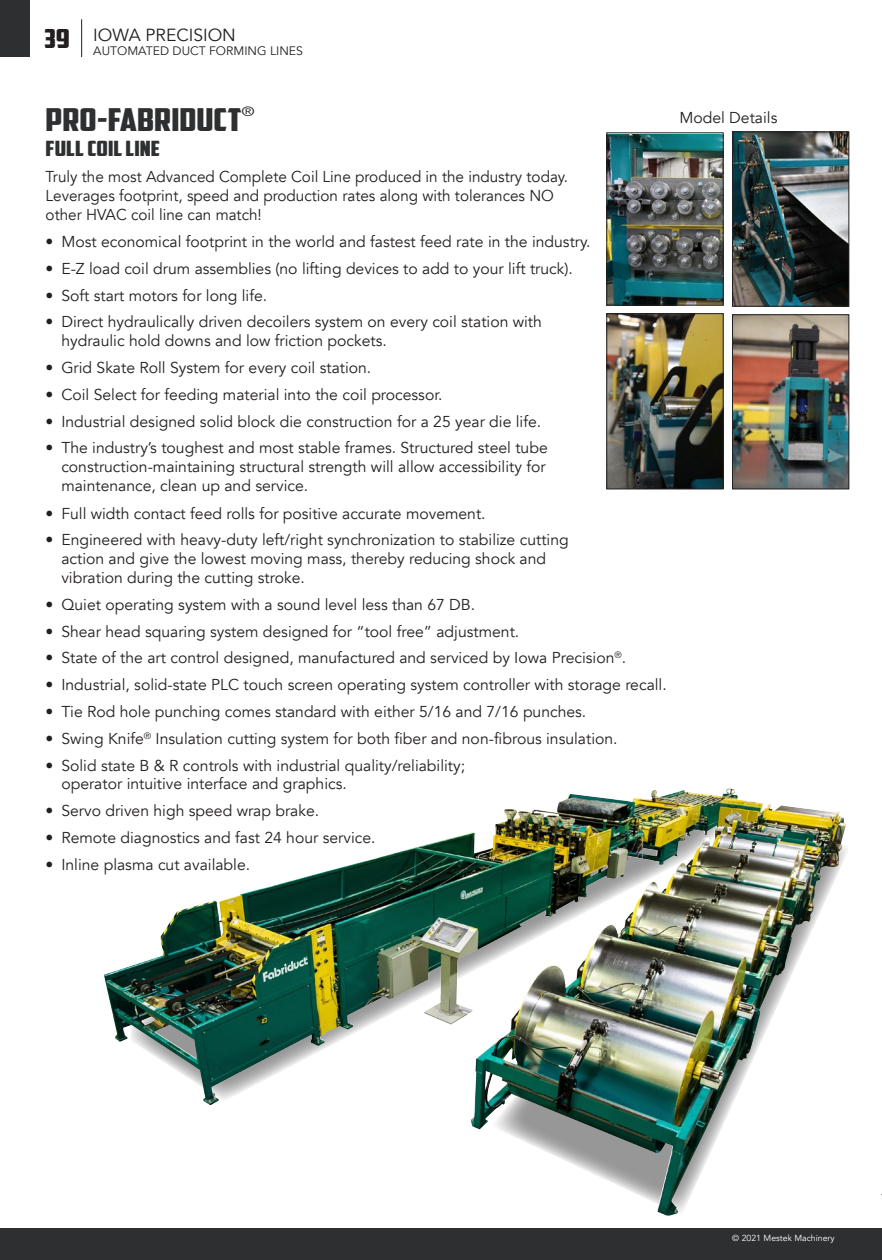
<style>
.page{position:relative;width:882px;height:1260px;background:#fff}
.page>*{position:absolute;margin:0;border:0;box-sizing:border-box;transform-origin:0 0}
.Engel_Product_Headli{font:31.5px "American Captain";color:#2e2f30;scale:1.25 1}
.Engel_Product_Headli-2{font:21px "American Captain";color:#2e2f30;scale:1.25 1}
.t1{font:17.5px "Avenir";color:#231f20}
.body_copy{font:15.75px/18.9px "Avenir";color:#231f20}
.Engel_Product_Headli-3{font:13.3px "American Captain";color:#2e2f30;scale:1.25 1}
.t2{font:12.25px "Avenir";color:#231f20}
.t3{font:8.75px "Avenir";color:#fff}
.s1{font-family:"American Captain";font-size:26.25px}
</style>
<div class="page">
<div style="left:0;top:1228px;width:882px;height:32px;background:#2e2f30"></div>
<div style="left:0;top:0;width:30px;height:57px;background:#2e2f30"></div>
<hr style="left:81px;top:19px;width:1px;height:38px;background:#231f20">
<img style="left:210px;top:799px;width:637px;height:417px">
<img style="left:608px;top:134px;width:114px;height:170px">
<div style="left:606px;top:132px;width:118px;height:174px;border:1px solid #231f20"></div>
<img style="left:608px;top:315px;width:114px;height:172px">
<div style="left:606px;top:313px;width:118px;height:176px;border:1px solid #231f20"></div>
<img style="left:734px;top:316px;width:113px;height:171px">
<div style="left:732px;top:314px;width:117px;height:175px;border:1px solid #231f20"></div>
<img style="left:734px;top:134px;width:113px;height:171px">
<div style="left:732px;top:132px;width:117px;height:175px;border:1px solid #231f20"></div>
<img style="left:104px;top:789px;width:623px;height:316px">
<p class="t1" style="left:44px;top:24px;width:193px"><span class="s1">39</span> IOWA PRECISION</p>
<p class="t2" style="left:93px;top:44px;width:211px">AUTOMATED DUCT FORMING LINES</p>
<p class="Engel_Product_Headli" style="left:46px;top:100px;width:158px">PRO-FABRIDUCT</p>
<p class="Engel_Product_Headli-3" style="left:242px;top:103px;width:12px">®</p>
<p class="Engel_Product_Headli-2" style="left:46px;top:136px;width:93px">FULL COIL LINE</p>
<p class="body_copy" style="left:46px;top:168px;width:524px">Truly the most Advanced Complete Coil Line produced in the industry today.<br>Leverages footprint, speed and production rates along with tolerances NO other HVAC coil line can match!</p>
<p class="body_copy" style="left:46px;top:232px;width:547px">• Most economical footprint in the world and fastest feed rate in the industry.</p>
<p class="body_copy" style="left:46px;top:259px;width:529px">• E-Z load coil drum assemblies (no lifting devices to add to your lift truck).</p>
<p class="body_copy" style="left:46px;top:286px;width:223px">• Soft start motors for long life.</p>
<p class="body_copy" style="left:61px;top:313px;width:482px;text-indent:-16px">• Direct hydraulically driven decoilers system on every coil station with hydraulic hold downs and low friction pockets.</p>
<p class="body_copy" style="left:46px;top:358px;width:327px">• Grid Skate Roll System for every coil station.</p>
<p class="body_copy" style="left:46px;top:385px;width:398px">• Coil Select for feeding material into the coil processor.</p>
<p class="body_copy" style="left:46px;top:412px;width:497px">• Industrial designed solid block die construction for a 25 year die life.</p>
<p class="body_copy" style="left:61px;top:439px;width:488px;text-indent:-16px">• The industry’s toughest and most stable frames. Structured steel tube construction-maintaining structural strength will allow accessibility for maintenance, clean up and service.</p>
<p class="body_copy" style="left:46px;top:504px;width:442px">• Full width contact feed rolls for positive accurate movement.</p>
<p class="body_copy" style="left:61px;top:531px;width:509px;text-indent:-16px">• Engineered with heavy-duty left/right synchronization to stabilize cutting action and give the lowest moving mass, thereby reducing shock and vibration during the cutting stroke.</p>
<p class="body_copy" style="left:46px;top:595px;width:431px">• Quiet operating system with a sound level less than 67 DB.</p>
<p class="body_copy" style="left:46px;top:622px;width:475px">• Shear head squaring system designed for “tool free” adjustment.</p>
<p class="body_copy" style="left:46px;top:649px;width:582px">• State of the art control designed, manufactured and serviced by Iowa Precision<sup>®</sup>.</p>
<p class="body_copy" style="left:46px;top:676px;width:623px">• Industrial, solid-state PLC touch screen operating system controller with storage recall.</p>
<p class="body_copy" style="left:46px;top:702px;width:542px">• Tie Rod hole punching comes standard with either 5/16 and 7/16 punches.</p>
<p class="body_copy" style="left:46px;top:729px;width:574px">• Swing Knife<sup>®</sup> Insulation cutting system for both fiber and non-fibrous insulation.</p>
<p class="body_copy" style="left:61px;top:756px;width:405px;text-indent:-16px">• Solid state B &amp; R controls with industrial quality/reliability; operator intuitive interface and graphics.</p>
<p class="body_copy" style="left:46px;top:802px;width:275px">• Servo driven high speed wrap brake.</p>
<p class="body_copy" style="left:46px;top:828px;width:331px">• Remote diagnostics and fast 24 hour service.</p>
<p class="body_copy" style="left:46px;top:855px;width:206px">• Inline plasma cut available.</p>
<p class="body_copy" style="left:679px;top:108px;width:99px">Model Details</p>
<p class="t3" style="left:732px;top:1233px;width:104px">© 2021 Mestek Machinery</p>
</div>
